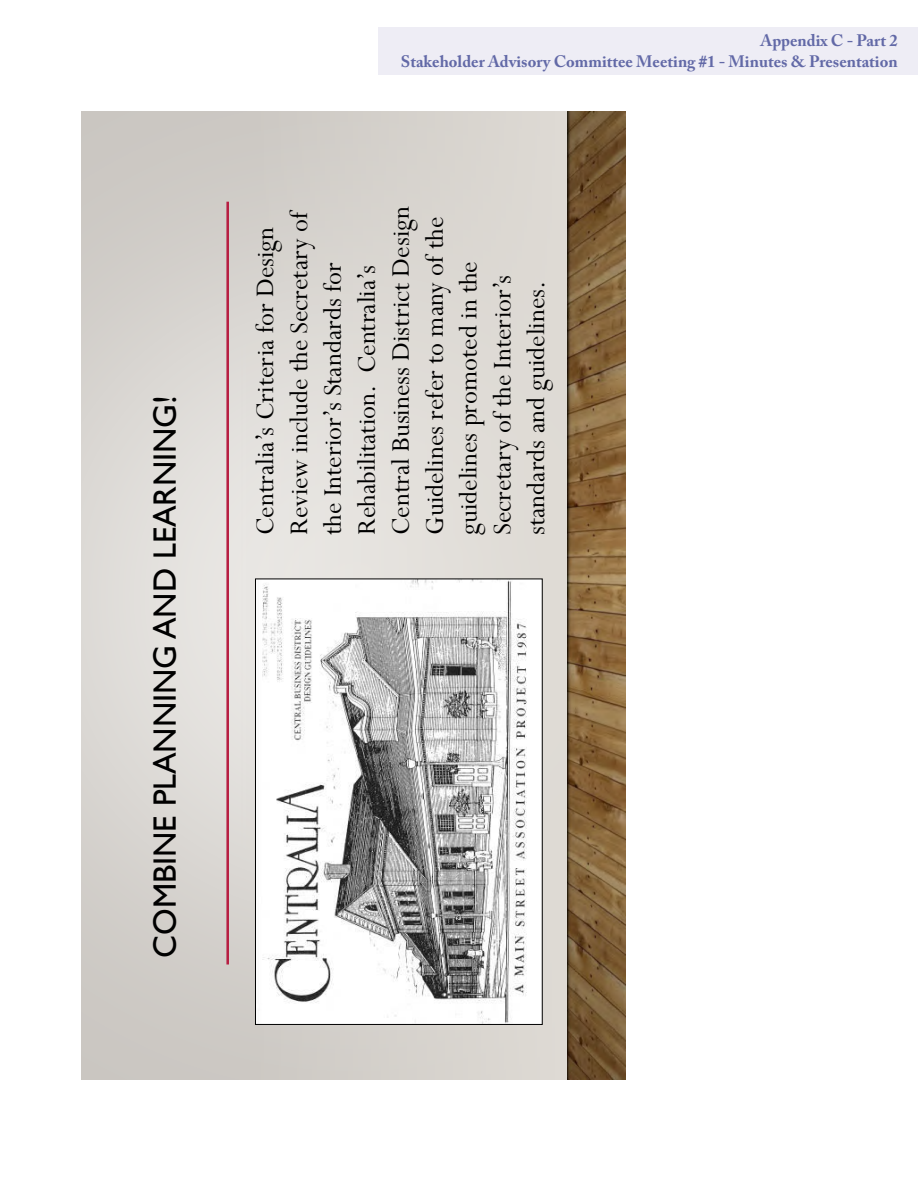
<style>
.page{position:relative;width:918px;height:1188px;background:#fff}
.page>*{position:absolute;margin:0;border:0;box-sizing:border-box;transform-origin:0 0}
.t1{font:32.25px "Gill Sans";color:#000}
.t2{font:28.2px/33.9px "Perpetua";color:#000}
.t3{font:700 16.5px/21px "Adobe Caslon Pro";color:#6269a7;text-align:right}
</style>
<div class="page">
<svg style="left:81px;top:112px;width:160px;height:968px;background:#d7d4d0"></svg>
<svg style="left:241px;top:112px;width:326px;height:968px;background:#dcd8d3"></svg>
<img style="left:568px;top:112px;width:58px;height:968px">
<hr style="left:567px;top:112px;width:1px;height:968px;background:#000001;opacity:.2">
<hr style="left:226px;top:202px;width:3px;height:763px;background:#b71e42">
<img style="left:257px;top:581px;width:284px;height:442px">
<div style="left:255px;top:579px;width:288px;height:446px;border:1px solid #000"></div>
<div style="left:378px;top:27px;width:540px;height:47px;background:#eeedf5"></div>
<p class="t1" style="left:146px;top:958px;width:564px;rotate:-90deg">COMBINE PLANNING AND LEARNING!</p>
<p class="t3" style="left:401px;top:30px;width:499px">Appendix C - Part 2<br>Stakeholder Advisory Committee Meeting #1 - Minutes &amp; Presentation</p>
<p class="t2" style="left:248px;top:535px;width:330px;rotate:-90deg">Centralia’s Criteria for Design<br>Review include the Secretary of the Interior’s Standards for<br>Rehabilitation. Centralia’s<br>Central Business District Design<br>Guidelines refer to many of the guidelines promoted in the<br>Secretary of the Interior’s standards and guidelines.</p>
</div>
